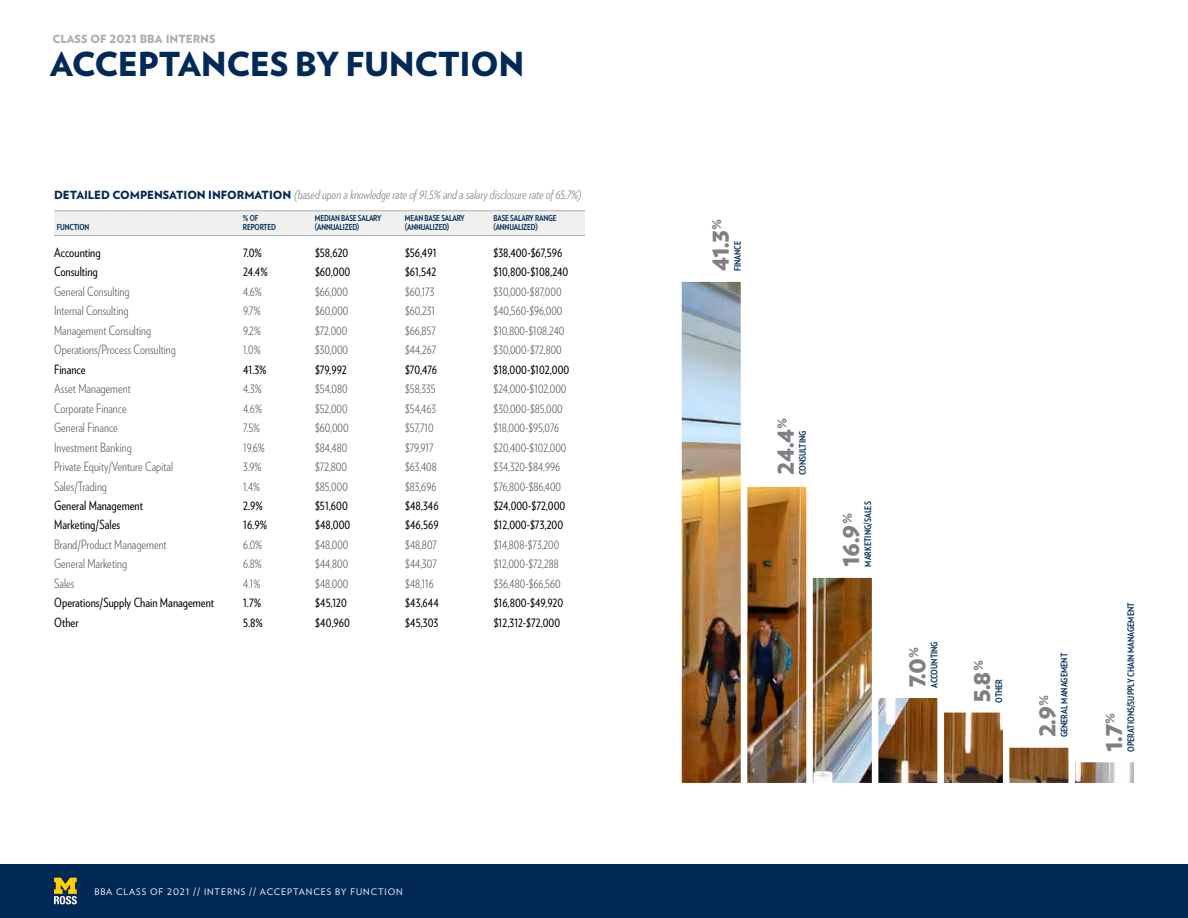
<style>
.page{position:relative;width:1188px;height:918px;background:#fff}
.page>*{position:absolute;margin:0;border:0;box-sizing:border-box;transform-origin:0 0}
.t1{font:900 33px "Verlag";letter-spacing:-.01em;color:#002957}
.t2{font:900 27px "Verlag";color:#807f83}
.t3{font:300 12.75px "Verlag Condensed";color:#545861}
.t4{font:12.75px "Verlag Condensed";color:#000}
.t5{font:italic 300 12.75px "Verlag Condensed";letter-spacing:-.005em;color:#807f83}
.t6{font:900 11.25px "Verlag";color:#a7adb3}
.t7{font:700 9px "Verlag Condensed";color:#002957}
.t8{font:9px "Verlag";letter-spacing:.1em;color:#fff}
.t9{font:700 8.25px "Verlag Condensed";letter-spacing:-.02em;color:#002957}
.s1{font-family:"Verlag";font-weight:900;font-style:normal;font-size:11.25px;color:#002957}
</style>
<div class="page">
<img style="left:682px;top:282px;width:452px;height:501px">
<div style="left:0;top:864px;width:1188px;height:54px;background:#002957"></div>
<svg style="left:54px;top:878px;width:23px;height:26px"></svg>
<div style="left:54px;top:211px;width:531px;height:24px;background:#f0f0ee"></div>
<hr style="left:54px;top:210px;width:531px;height:1px;background:#a7adb3">
<hr style="left:54px;top:235px;width:531px;height:1px;background:#a7adb3">
<p class="t6" style="left:52px;top:29px;width:165px">CLASS OF 2021 BBA INTERNS</p>
<h1 class="t1" style="left:50px;top:37px;width:476px">ACCEPTANCES BY FUNCTION</h1>
<p class="t5" style="left:54px;top:185px;width:529px"><span class="s1">DETAILED COMPENSATION INFORMATION</span> (based upon a knowledge rate of 91.5% and a salary disclosure rate of 65.7%)</p>
<p class="t9" style="left:243px;top:212px;width:17px">% OF</p>
<p class="t9" style="left:315px;top:212px;width:68px">MEDIAN BASE SALARY</p>
<p class="t9" style="left:405px;top:212px;width:61px">MEAN BASE SALARY</p>
<p class="t9" style="left:493px;top:212px;width:65px">BASE SALARY RANGE</p>
<p class="t9" style="left:57px;top:221px;width:34px">FUNCTION</p>
<p class="t9" style="left:243px;top:221px;width:35px">REPORTED</p>
<p class="t9" style="left:315px;top:221px;width:46px">(ANNUALIZED)</p>
<p class="t9" style="left:405px;top:221px;width:46px">(ANNUALIZED)</p>
<p class="t9" style="left:493px;top:221px;width:46px">(ANNUALIZED)</p>
<p class="t4" style="left:54px;top:243px;width:48px">Accounting</p>
<p class="t4" style="left:243px;top:243px;width:20px">7.0%</p>
<p class="t4" style="left:315px;top:243px;width:35px">$58,620</p>
<p class="t4" style="left:405px;top:243px;width:33px">$56,491</p>
<p class="t4" style="left:494px;top:243px;width:71px">$38,400-$67,596</p>
<p class="t4" style="left:54px;top:262px;width:45px">Consulting</p>
<p class="t4" style="left:243px;top:262px;width:26px">24.4%</p>
<p class="t4" style="left:315px;top:262px;width:37px">$60,000</p>
<p class="t4" style="left:405px;top:262px;width:33px">$61,542</p>
<p class="t4" style="left:494px;top:262px;width:76px">$10,800-$108,240</p>
<p class="t3" style="left:54px;top:282px;width:77px">General Consulting</p>
<p class="t3" style="left:243px;top:282px;width:20px">4.6%</p>
<p class="t3" style="left:315px;top:282px;width:34px">$66,000</p>
<p class="t3" style="left:405px;top:282px;width:31px">$60,173</p>
<p class="t3" style="left:494px;top:282px;width:70px">$30,000-$87,000</p>
<p class="t3" style="left:54px;top:302px;width:76px">Internal Consulting</p>
<p class="t3" style="left:243px;top:302px;width:19px">9.7%</p>
<p class="t3" style="left:315px;top:302px;width:35px">$60,000</p>
<p class="t3" style="left:405px;top:302px;width:32px">$60,231</p>
<p class="t3" style="left:494px;top:302px;width:70px">$40,560-$96,000</p>
<p class="t3" style="left:54px;top:321px;width:99px">Management Consulting</p>
<p class="t3" style="left:243px;top:321px;width:19px">9.2%</p>
<p class="t3" style="left:315px;top:321px;width:34px">$72,000</p>
<p class="t3" style="left:405px;top:321px;width:32px">$66,857</p>
<p class="t3" style="left:494px;top:321px;width:72px">$10,800-$108,240</p>
<p class="t3" style="left:54px;top:341px;width:123px">Operations/Process Consulting</p>
<p class="t3" style="left:243px;top:341px;width:19px">1.0%</p>
<p class="t3" style="left:315px;top:341px;width:35px">$30,000</p>
<p class="t3" style="left:405px;top:341px;width:33px">$44,267</p>
<p class="t3" style="left:494px;top:341px;width:70px">$30,000-$72,800</p>
<p class="t4" style="left:54px;top:360px;width:33px">Finance</p>
<p class="t4" style="left:243px;top:360px;width:25px">41.3%</p>
<p class="t4" style="left:315px;top:360px;width:33px">$79,992</p>
<p class="t4" style="left:405px;top:360px;width:34px">$70,476</p>
<p class="t4" style="left:494px;top:360px;width:77px">$18,000-$102,000</p>
<p class="t3" style="left:54px;top:380px;width:78px">Asset Management</p>
<p class="t3" style="left:243px;top:380px;width:20px">4.3%</p>
<p class="t3" style="left:315px;top:380px;width:34px">$54,080</p>
<p class="t3" style="left:405px;top:380px;width:32px">$58,335</p>
<p class="t3" style="left:494px;top:380px;width:74px">$24,000-$102,000</p>
<p class="t3" style="left:54px;top:399px;width:74px">Corporate Finance</p>
<p class="t3" style="left:243px;top:399px;width:20px">4.6%</p>
<p class="t3" style="left:315px;top:399px;width:34px">$52,000</p>
<p class="t3" style="left:405px;top:399px;width:33px">$54,463</p>
<p class="t3" style="left:494px;top:399px;width:71px">$30,000-$85,000</p>
<p class="t3" style="left:54px;top:419px;width:65px">General Finance</p>
<p class="t3" style="left:243px;top:419px;width:19px">7.5%</p>
<p class="t3" style="left:315px;top:419px;width:35px">$60,000</p>
<p class="t3" style="left:405px;top:419px;width:30px">$57,710</p>
<p class="t3" style="left:494px;top:419px;width:67px">$18,000-$95,076</p>
<p class="t3" style="left:54px;top:438px;width:79px">Investment Banking</p>
<p class="t3" style="left:243px;top:438px;width:23px">19.6%</p>
<p class="t3" style="left:315px;top:438px;width:34px">$84,480</p>
<p class="t3" style="left:405px;top:438px;width:30px">$79,917</p>
<p class="t3" style="left:494px;top:438px;width:74px">$20,400-$102,000</p>
<p class="t3" style="left:54px;top:458px;width:120px">Private Equity/Venture Capital</p>
<p class="t3" style="left:243px;top:458px;width:20px">3.9%</p>
<p class="t3" style="left:315px;top:458px;width:33px">$72,800</p>
<p class="t3" style="left:405px;top:458px;width:33px">$63,408</p>
<p class="t3" style="left:494px;top:458px;width:68px">$34,320-$84,996</p>
<p class="t3" style="left:54px;top:477px;width:54px">Sales/Trading</p>
<p class="t3" style="left:243px;top:477px;width:19px">1.4%</p>
<p class="t3" style="left:315px;top:477px;width:34px">$85,000</p>
<p class="t3" style="left:405px;top:477px;width:33px">$83,696</p>
<p class="t3" style="left:494px;top:477px;width:69px">$76,800-$86,400</p>
<p class="t4" style="left:54px;top:496px;width:90px">General Management</p>
<p class="t4" style="left:243px;top:496px;width:21px">2.9%</p>
<p class="t4" style="left:315px;top:496px;width:34px">$51,600</p>
<p class="t4" style="left:405px;top:496px;width:35px">$48,346</p>
<p class="t4" style="left:494px;top:496px;width:73px">$24,000-$72,000</p>
<p class="t4" style="left:54px;top:516px;width:68px">Marketing/Sales</p>
<p class="t4" style="left:243px;top:516px;width:25px">16.9%</p>
<p class="t4" style="left:315px;top:516px;width:37px">$48,000</p>
<p class="t4" style="left:405px;top:516px;width:35px">$46,569</p>
<p class="t4" style="left:494px;top:516px;width:71px">$12,000-$73,200</p>
<p class="t3" style="left:54px;top:536px;width:114px">Brand/Product Management</p>
<p class="t3" style="left:243px;top:536px;width:21px">6.0%</p>
<p class="t3" style="left:315px;top:536px;width:35px">$48,000</p>
<p class="t3" style="left:405px;top:536px;width:33px">$48,807</p>
<p class="t3" style="left:494px;top:536px;width:67px">$14,808-$73,200</p>
<p class="t3" style="left:54px;top:555px;width:75px">General Marketing</p>
<p class="t3" style="left:243px;top:555px;width:20px">6.8%</p>
<p class="t3" style="left:315px;top:555px;width:35px">$44,800</p>
<p class="t3" style="left:405px;top:555px;width:33px">$44,307</p>
<p class="t3" style="left:494px;top:555px;width:67px">$12,000-$72,288</p>
<p class="t3" style="left:54px;top:575px;width:22px">Sales</p>
<p class="t3" style="left:243px;top:575px;width:19px">4.1%</p>
<p class="t3" style="left:315px;top:575px;width:35px">$48,000</p>
<p class="t3" style="left:405px;top:575px;width:30px">$48,116</p>
<p class="t3" style="left:494px;top:575px;width:69px">$36,480-$66,560</p>
<p class="t4" style="left:54px;top:594px;width:162px">Operations/Supply Chain Management</p>
<p class="t4" style="left:243px;top:594px;width:19px">1.7%</p>
<p class="t4" style="left:315px;top:594px;width:33px">$45,120</p>
<p class="t4" style="left:405px;top:594px;width:35px">$43,644</p>
<p class="t4" style="left:494px;top:594px;width:71px">$16,800-$49,920</p>
<p class="t4" style="left:54px;top:613px;width:26px">Other</p>
<p class="t4" style="left:243px;top:613px;width:21px">5.8%</p>
<p class="t4" style="left:315px;top:613px;width:36px">$40,960</p>
<p class="t4" style="left:405px;top:613px;width:35px">$45,303</p>
<p class="t4" style="left:494px;top:613px;width:68px">$12,312-$72,000</p>
<p class="t8" style="left:94px;top:885px;width:310px">BBA CLASS OF 2021 // INTERNS // ACCEPTANCES BY FUNCTION</p>
<h2 class="t2" style="left:697px;top:271px;width:54px;rotate:-90deg">41.3<sup>%</sup></h2>
<p class="t7" style="left:731px;top:271px;width:32px;rotate:-90deg">FINANCE</p>
<h2 class="t2" style="left:762px;top:475px;width:59px;rotate:-90deg">24.4<sup>%</sup></h2>
<p class="t7" style="left:796px;top:475px;width:46px;rotate:-90deg">CONSULTING</p>
<p class="t7" style="left:861px;top:567px;width:67px;rotate:-90deg">MARKETING/SALES</p>
<h2 class="t2" style="left:827px;top:567px;width:55px;rotate:-90deg">16.9<sup>%</sup></h2>
<h2 class="t2" style="left:894px;top:688px;width:43px;rotate:-90deg">7.0<sup>%</sup></h2>
<p class="t7" style="left:928px;top:688px;width:48px;rotate:-90deg">ACCOUNTING</p>
<h2 class="t2" style="left:958px;top:703px;width:44px;rotate:-90deg">5.8<sup>%</sup></h2>
<p class="t7" style="left:992px;top:703px;width:25px;rotate:-90deg">OTHER</p>
<p class="t7" style="left:1058px;top:737px;width:86px;rotate:-90deg">GENERAL MANAGEMENT</p>
<h2 class="t2" style="left:1024px;top:737px;width:44px;rotate:-90deg">2.9<sup>%</sup></h2>
<p class="t7" style="left:1124px;top:752px;width:151px;rotate:-90deg">OPERATIONS/SUPPLY CHAIN MANAGEMENT</p>
<h2 class="t2" style="left:1090px;top:752px;width:41px;rotate:-90deg">1.7<sup>%</sup></h2>
</div>
